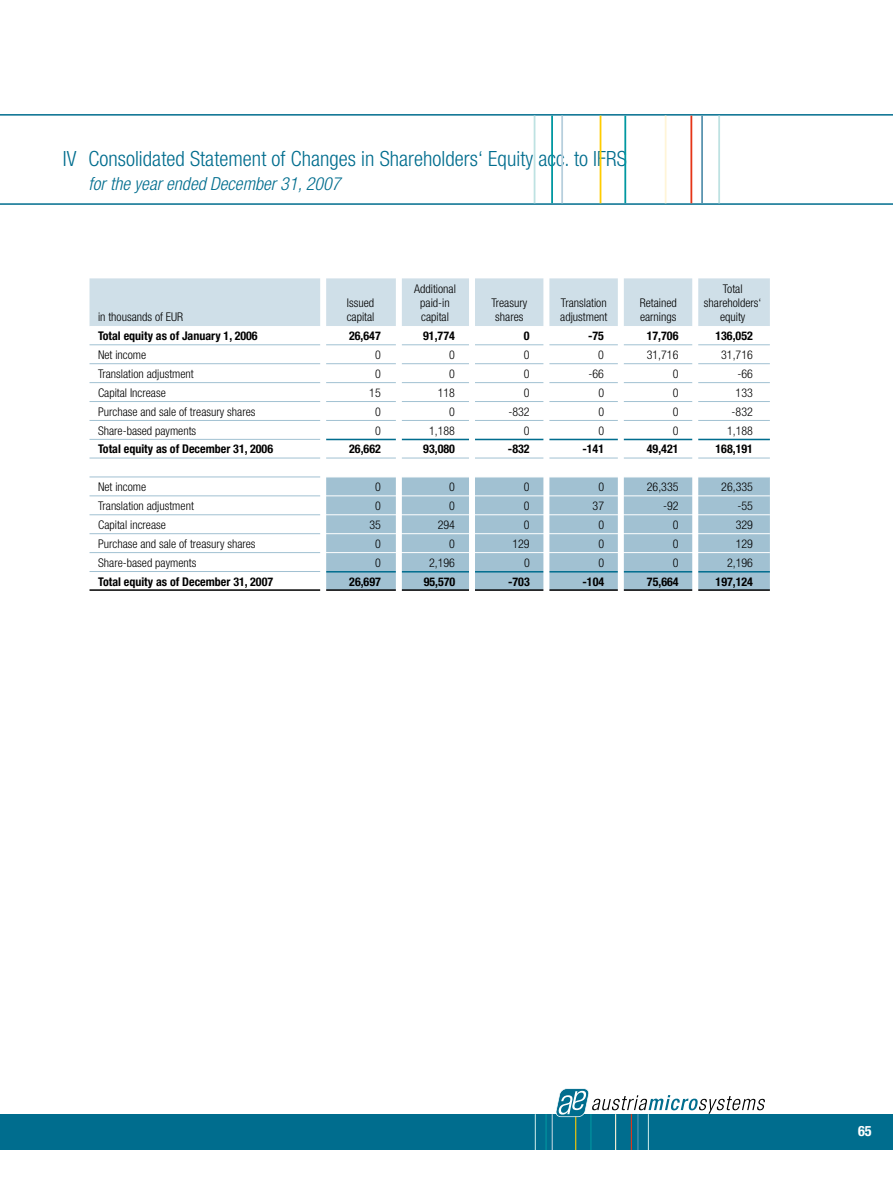
<style>
.page{position:relative;width:893px;height:1191px;background:#fff}
.page>*{position:absolute;margin:0;border:0;box-sizing:border-box;transform-origin:0 0}
.t1{font:300 condensed 21px "Helvetica Neue";letter-spacing:.005em;color:#006d8e}
.t2{font:italic 300 condensed 18px "Helvetica Neue";letter-spacing:.005em;color:#006d8e}
.t3{font:700 condensed 14.25px "Helvetica Neue";color:#fff}
.t4{font:300 condensed 12px/14.4px "Helvetica Neue";color:#000}
.t5{font:700 condensed 12px "Helvetica Neue";color:#000}
</style>
<div class="page">
<div style="left:0;top:1114px;width:893px;height:35px;background:#006d8e"></div>
<hr style="left:615px;top:1114px;width:1px;height:35px;background:#fff5d8">
<hr style="left:552px;top:1114px;width:1px;height:35px;background:#b9d0dd">
<hr style="left:631px;top:1114px;width:1px;height:35px;background:#e53517">
<hr style="left:590px;top:1114px;width:1px;height:35px;background:#0098a1">
<hr style="left:545px;top:1114px;width:2px;height:35px;background:#0098a1">
<hr style="left:575px;top:1114px;width:1px;height:35px;background:#fc0">
<hr style="left:637px;top:1114px;width:1px;height:35px;background:#5c95b0">
<hr style="left:535px;top:1114px;width:1px;height:35px;background:#bee2e2">
<hr style="left:648px;top:1114px;width:1px;height:35px;background:#bee2e2">
<svg style="left:556px;top:1088px;width:209px;height:29px"></svg>
<svg style="left:0;top:114px;width:893px;height:91px"></svg>
<svg style="left:326px;top:572px;width:444px;height:17px;background:#9cbecf"></svg>
<svg style="left:90px;top:278px;width:680px;height:293px"></svg>
<hr style="left:90px;top:571px;width:234px;height:1px;background:#a1c1d2">
<hr style="left:90px;top:589px;width:680px;height:2px;background:#000">
<hr style="left:324px;top:571px;width:446px;height:1px;background:#006d8e">
<hr style="left:324px;top:439px;width:446px;height:1px;background:#006d8e">
<div style="left:320px;top:273px;width:6px;height:347px;background:#fff"></div>
<div style="left:396px;top:273px;width:6px;height:347px;background:#fff"></div>
<div style="left:469px;top:273px;width:6px;height:347px;background:#fff"></div>
<div style="left:543px;top:273px;width:6px;height:347px;background:#fff"></div>
<div style="left:618px;top:273px;width:6px;height:347px;background:#fff"></div>
<div style="left:692px;top:273px;width:6px;height:347px;background:#fff"></div>
<hr style="left:665px;top:116px;width:1px;height:87px;background:#fff5d8">
<hr style="left:561px;top:116px;width:2px;height:87px;background:#b7cfdd">
<hr style="left:690px;top:116px;width:2px;height:87px;background:#e53517">
<hr style="left:624px;top:116px;width:2px;height:87px;background:#0098a1">
<hr style="left:551px;top:116px;width:2px;height:87px;background:#0098a1">
<hr style="left:600px;top:116px;width:1px;height:87px;background:#fc0">
<hr style="left:701px;top:116px;width:2px;height:87px;background:#5c95b0">
<hr style="left:534px;top:116px;width:1px;height:87px;background:#bee2e2">
<hr style="left:718px;top:116px;width:2px;height:87px;background:#bee2e2">
<h1 class="t1" style="left:63px;top:146px;width:565px">IV Consolidated Statement of Changes in Shareholders‘ Equity acc. to IFRS</h1>
<h2 class="t2" style="left:88px;top:173px;width:254px">for the year ended December 31, 2007</h2>
<p class="t4" style="left:98px;top:310px;width:87px">in thousands of EUR</p>
<p class="t4" style="left:347px;top:295px;width:29px">Issued capital</p>
<p class="t4" style="left:414px;top:281px;width:43px;text-align:center">Additional paid-in capital</p>
<p class="t4" style="left:491px;top:295px;width:37px;text-align:center">Treasury shares</p>
<p class="t4" style="left:560px;top:295px;width:49px">Translation adjustment</p>
<p class="t4" style="left:640px;top:295px;width:39px">Retained earnings</p>
<p class="t4" style="left:704px;top:281px;width:59px;text-align:center">Total shareholders‘ equity</p>
<p class="t5" style="left:98px;top:328px;width:161px">Total equity as of January 1, 2006</p>
<p class="t5" style="left:349px;top:328px;width:33px">26,647</p>
<p class="t5" style="left:423px;top:328px;width:33px">91,774</p>
<p class="t5" style="left:524px;top:328px;width:7px">0</p>
<p class="t5" style="left:588px;top:328px;width:17px">-75</p>
<p class="t5" style="left:647px;top:328px;width:33px">17,706</p>
<p class="t5" style="left:715px;top:328px;width:39px">136,052</p>
<p class="t4" style="left:98px;top:347px;width:50px">Net income</p>
<p class="t4" style="left:375px;top:347px;width:7px">0</p>
<p class="t4" style="left:449px;top:347px;width:7px">0</p>
<p class="t4" style="left:524px;top:347px;width:7px">0</p>
<p class="t4" style="left:598px;top:347px;width:7px">0</p>
<p class="t4" style="left:647px;top:347px;width:33px">31,716</p>
<p class="t4" style="left:721px;top:347px;width:33px">31,716</p>
<p class="t4" style="left:98px;top:366px;width:97px">Translation adjustment</p>
<p class="t4" style="left:375px;top:366px;width:7px">0</p>
<p class="t4" style="left:449px;top:366px;width:7px">0</p>
<p class="t4" style="left:524px;top:366px;width:7px">0</p>
<p class="t4" style="left:589px;top:366px;width:17px">-66</p>
<p class="t4" style="left:673px;top:366px;width:7px">0</p>
<p class="t4" style="left:737px;top:366px;width:17px">-66</p>
<p class="t4" style="left:98px;top:385px;width:69px">Capital Increase</p>
<p class="t4" style="left:369px;top:385px;width:13px">15</p>
<p class="t4" style="left:438px;top:385px;width:19px">118</p>
<p class="t4" style="left:524px;top:385px;width:7px">0</p>
<p class="t4" style="left:598px;top:385px;width:7px">0</p>
<p class="t4" style="left:673px;top:385px;width:7px">0</p>
<p class="t4" style="left:736px;top:385px;width:19px">133</p>
<p class="t4" style="left:98px;top:404px;width:159px">Purchase and sale of treasury shares</p>
<p class="t4" style="left:375px;top:404px;width:7px">0</p>
<p class="t4" style="left:449px;top:404px;width:7px">0</p>
<p class="t4" style="left:508px;top:404px;width:23px">-832</p>
<p class="t4" style="left:598px;top:404px;width:7px">0</p>
<p class="t4" style="left:673px;top:404px;width:7px">0</p>
<p class="t4" style="left:732px;top:404px;width:23px">-832</p>
<p class="t4" style="left:98px;top:423px;width:100px">Share-based payments</p>
<p class="t4" style="left:375px;top:423px;width:7px">0</p>
<p class="t4" style="left:429px;top:423px;width:27px">1,188</p>
<p class="t4" style="left:524px;top:423px;width:7px">0</p>
<p class="t4" style="left:598px;top:423px;width:7px">0</p>
<p class="t4" style="left:673px;top:423px;width:7px">0</p>
<p class="t4" style="left:727px;top:423px;width:27px">1,188</p>
<p class="t5" style="left:98px;top:442px;width:177px">Total equity as of December 31, 2006</p>
<p class="t5" style="left:349px;top:442px;width:33px">26,662</p>
<p class="t5" style="left:423px;top:442px;width:33px">93,080</p>
<p class="t5" style="left:508px;top:442px;width:23px">-832</p>
<p class="t5" style="left:582px;top:442px;width:23px">-141</p>
<p class="t5" style="left:647px;top:442px;width:33px">49,421</p>
<p class="t5" style="left:715px;top:442px;width:39px">168,191</p>
<p class="t4" style="left:98px;top:480px;width:50px">Net income</p>
<p class="t4" style="left:375px;top:480px;width:7px">0</p>
<p class="t4" style="left:449px;top:480px;width:7px">0</p>
<p class="t4" style="left:524px;top:480px;width:7px">0</p>
<p class="t4" style="left:598px;top:480px;width:7px">0</p>
<p class="t4" style="left:647px;top:480px;width:33px">26,335</p>
<p class="t4" style="left:721px;top:480px;width:33px">26,335</p>
<p class="t4" style="left:98px;top:498px;width:97px">Translation adjustment</p>
<p class="t4" style="left:375px;top:498px;width:7px">0</p>
<p class="t4" style="left:449px;top:498px;width:7px">0</p>
<p class="t4" style="left:524px;top:498px;width:7px">0</p>
<p class="t4" style="left:593px;top:498px;width:13px">37</p>
<p class="t4" style="left:663px;top:498px;width:17px">-92</p>
<p class="t4" style="left:737px;top:498px;width:17px">-55</p>
<p class="t4" style="left:98px;top:517px;width:69px">Capital increase</p>
<p class="t4" style="left:369px;top:517px;width:13px">35</p>
<p class="t4" style="left:438px;top:517px;width:19px">294</p>
<p class="t4" style="left:524px;top:517px;width:7px">0</p>
<p class="t4" style="left:598px;top:517px;width:7px">0</p>
<p class="t4" style="left:673px;top:517px;width:7px">0</p>
<p class="t4" style="left:736px;top:517px;width:19px">329</p>
<p class="t4" style="left:98px;top:536px;width:159px">Purchase and sale of treasury shares</p>
<p class="t4" style="left:375px;top:536px;width:7px">0</p>
<p class="t4" style="left:449px;top:536px;width:7px">0</p>
<p class="t4" style="left:512px;top:536px;width:19px">129</p>
<p class="t4" style="left:598px;top:536px;width:7px">0</p>
<p class="t4" style="left:673px;top:536px;width:7px">0</p>
<p class="t4" style="left:736px;top:536px;width:19px">129</p>
<p class="t4" style="left:98px;top:555px;width:100px">Share-based payments</p>
<p class="t4" style="left:375px;top:555px;width:7px">0</p>
<p class="t4" style="left:429px;top:555px;width:27px">2,196</p>
<p class="t4" style="left:524px;top:555px;width:7px">0</p>
<p class="t4" style="left:598px;top:555px;width:7px">0</p>
<p class="t4" style="left:673px;top:555px;width:7px">0</p>
<p class="t4" style="left:727px;top:555px;width:27px">2,196</p>
<p class="t5" style="left:98px;top:574px;width:177px">Total equity as of December 31, 2007</p>
<p class="t5" style="left:349px;top:574px;width:33px">26,697</p>
<p class="t5" style="left:424px;top:574px;width:33px">95,570</p>
<p class="t5" style="left:508px;top:574px;width:23px">-703</p>
<p class="t5" style="left:582px;top:574px;width:23px">-104</p>
<p class="t5" style="left:647px;top:574px;width:33px">75,664</p>
<p class="t5" style="left:716px;top:574px;width:39px">197,124</p>
<p class="t3" style="left:858px;top:1122px;width:15px">65</p>
</div>
